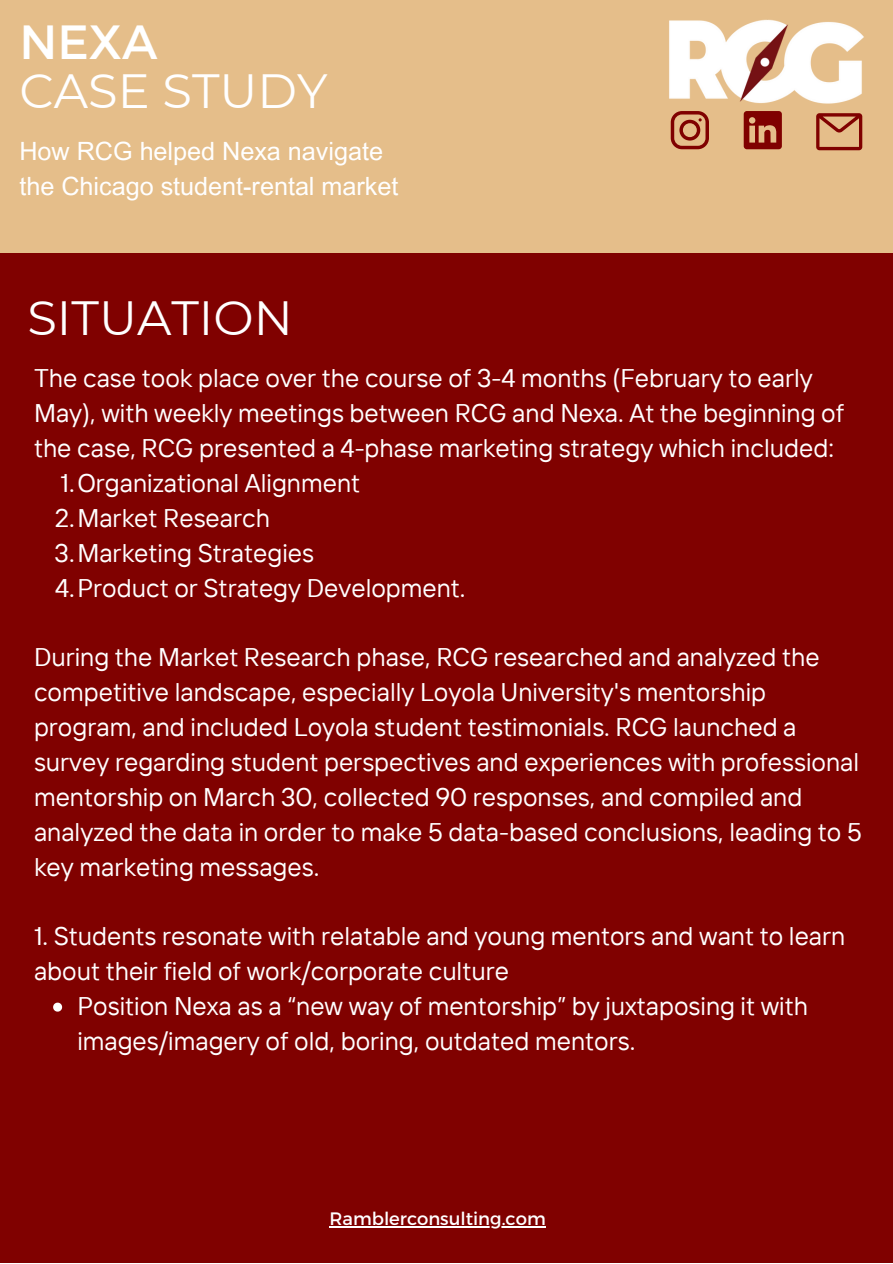
<style>
.page{position:relative;width:893px;height:1264px;background:#fff}
.page>*{position:absolute;margin:0;border:0;box-sizing:border-box;transform-origin:0 0}
.t1{font:48px "Montserrat";color:#fff}
.t2{font:25.5px/34.8px "TT Interphases";color:#fff}
.t3{font:25.2px/34.8px "Arial MT Pro";color:#fff}
.t4{font:18px "Montserrat";color:#fff}
</style>
<div class="page">
<div style="left:0;top:253px;width:892px;height:1009px;background:#800100"></div>
<div style="left:0;top:0;width:892px;height:253px;background:#e5be8a"></div>
<img style="left:669px;top:19px;width:195px;height:122px">
<svg style="left:670px;top:111px;width:39px;height:38px"></svg>
<svg style="left:743px;top:111px;width:38px;height:38px"></svg>
<svg style="left:816px;top:113px;width:46px;height:37px"></svg>
<svg style="left:53px;top:1002px;width:9px;height:9px"></svg>
<hr style="left:329px;top:1226px;width:216px;height:1px;background:#fff">
<p class="t1" style="left:19px;top:11px;width:139px">NEXA</p>
<p class="t1" style="left:19px;top:62px;width:310px">CASE STUDY</p>
<p class="t3" style="left:19px;top:137px;width:380px">How RCG helped Nexa navigate the Chicago student-rental market</p>
<p class="t1" style="left:27px;top:289px;width:267px">SITUATION</p>
<p class="t2" style="left:34px;top:360px;width:811px">The case took place over the course of 3-4 months (February to early<br>May), with weekly meetings between RCG and Nexa. At the beginning of the case, RCG presented a 4-phase marketing strategy which included:</p>
<p class="t2" style="left:61px;top:465px;width:301px">1.Organizational Alignment</p>
<p class="t2" style="left:55px;top:500px;width:217px">2.Market Research</p>
<p class="t2" style="left:55px;top:535px;width:261px">3.Marketing Strategies</p>
<p class="t2" style="left:55px;top:569px;width:412px">4.Product or Strategy Development.</p>
<p class="t2" style="left:34px;top:639px;width:829px">During the Market Research phase, RCG researched and analyzed the competitive landscape, especially Loyola University's mentorship program, and included Loyola student testimonials. RCG launched a survey regarding student perspectives and experiences with professional mentorship on March 30, collected 90 responses, and compiled and analyzed the data in order to make 5 data-based conclusions, leading to 5 key marketing messages.</p>
<p class="t2" style="left:34px;top:918px;width:812px">1. Students resonate with relatable and young mentors and want to learn about their field of work/corporate culture</p>
<p class="t2" style="left:77px;top:988px;width:732px">Position Nexa as a “new way of mentorship” by juxtaposing it with images/imagery of old, boring, outdated mentors.</p>
<p class="t4" style="left:329px;top:1207px;width:218px">Ramblerconsulting.com</p>
</div>
